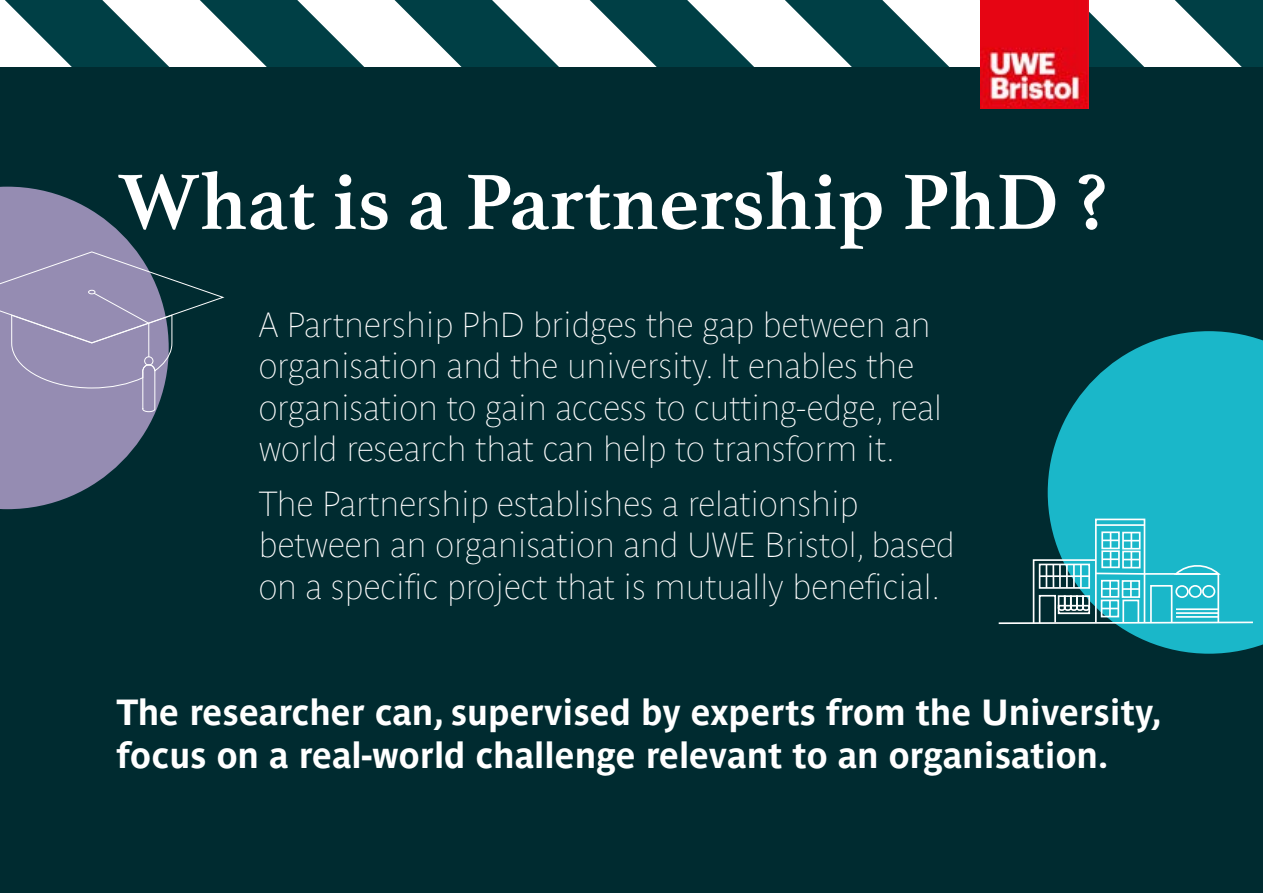
<style>
.page{position:relative;width:1263px;height:893px;background:#fff}
.page>*{position:absolute;margin:0;border:0;box-sizing:border-box;transform-origin:0 0}
.t1{font:700 82.5px "Athelas";color:#fff}
.t2{font:700 36px/43.2px "Parisine Std";color:#fff}
.t3{font:34.5px/41.4px "Parisine Std Clair";color:#fff}
</style>
<div class="page">
<svg style="left:5px;top:0;width:390px;height:68px"></svg>
<svg style="left:395px;top:0;width:868px;height:68px"></svg>
<div style="left:0;top:68px;width:1263px;height:825px;background:#002b30"></div>
<svg style="left:0;top:187px;width:156px;height:322px;fill:#958cb2"></svg>
<svg style="left:1048px;top:331px;width:215px;height:323px;fill:#1ab7c9"></svg>
<img style="left:980px;top:0;width:109px;height:109px">
<div style="left:1095px;top:519px;width:50px;height:104px;border:2px solid #fff"></div>
<hr style="left:1096px;top:524px;width:48px;height:2px;background:#fff">
<svg style="left:998px;top:532px;width:256px;height:93px"></svg>
<svg style="left:0;top:251px;width:224px;height:161px"></svg>
<h1 class="t1" style="left:118px;top:154px;width:991px">What is a Partnership PhD ?</h1>
<p class="t3" style="left:259px;top:304px;width:685px">A Partnership PhD bridges the gap between an organisation and the university. It enables the organisation to gain access to cutting-edge, real world research that can help to transform it.</p>
<p class="t3" style="left:259px;top:483px;width:698px">The Partnership establishes a relationship between an organisation and UWE Bristol, based on a specific project that is mutually beneficial.</p>
<p class="t2" style="left:117px;top:690px;width:1046px">The researcher can, supervised by experts from the University, focus on a real-world challenge relevant to an organisation.</p>
</div>
